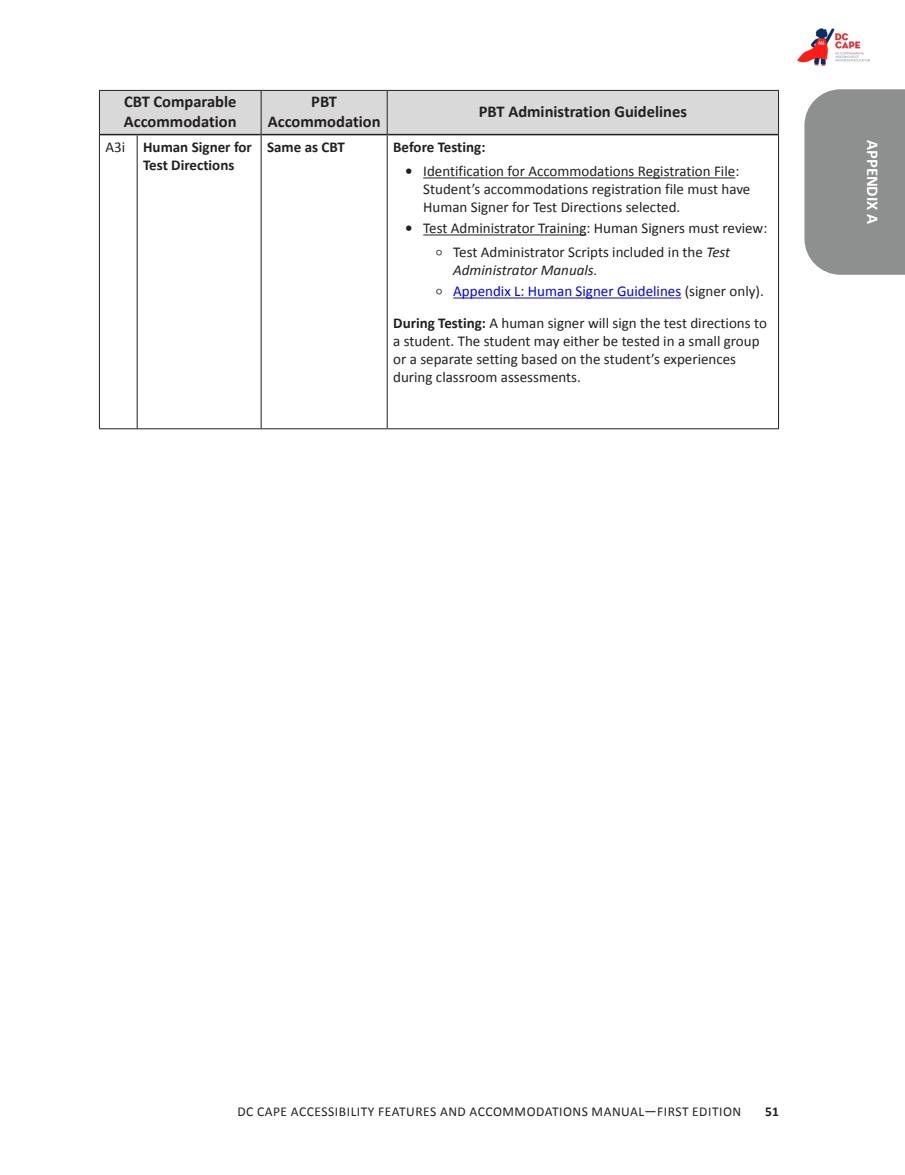
<style>
.page{position:relative;width:905px;height:1175px;background:#fff}
.page>*{position:absolute;margin:0;border:0;box-sizing:border-box;transform-origin:0 0}
.Table_Head{font:700 16.5px/19.8px "Calibri";color:#231f20}
.t1{font:700 16.5px "Calibri";color:#fff}
.Table_Text{font:15px/18px "Calibri";color:#231f20}
.t2{font:15px "Calibri";color:#00f}
.Table_Text-2{font:700 15px/18px "Calibri";color:#231f20}
.Table_Text_-_2pt_space_after{font:700 15px "Calibri";color:#231f20}
.t3{font:13.5px "Calibri";letter-spacing:.04em;color:#231f20}
.t4{font:700 13.5px "Calibri";color:#231f20}
.s1{font-weight:700}
.s2{font-size:22.5px}
.s3{font-style:italic}
.s4{font-size:22.5px;color:#231f20}
.s5{color:#231f20}
</style>
<div class="page">
<svg style="left:804px;top:89px;width:100px;height:186px;background:#939594"></svg>
<img style="left:797px;top:28px;width:73px;height:38px">
<div style="left:100px;top:91px;width:678px;height:43px;background:#d9d9d9"></div>
<hr style="left:99px;top:90px;width:38px;height:1px;background:#231f20">
<hr style="left:99px;top:91px;width:1px;height:44px;background:#231f20">
<hr style="left:137px;top:90px;width:124px;height:1px;background:#231f20">
<hr style="left:261px;top:90px;width:126px;height:1px;background:#231f20">
<hr style="left:261px;top:91px;width:1px;height:44px;background:#231f20">
<hr style="left:387px;top:90px;width:391px;height:1px;background:#231f20">
<hr style="left:387px;top:91px;width:1px;height:43px;background:#231f20">
<hr style="left:778px;top:91px;width:1px;height:44px;background:#231f20">
<hr style="left:99px;top:135px;width:1px;height:293px;background:#231f20">
<hr style="left:137px;top:135px;width:1px;height:293px;background:#231f20">
<hr style="left:261px;top:135px;width:1px;height:293px;background:#231f20">
<hr style="left:387px;top:135px;width:1px;height:293px;background:#231f20">
<hr style="left:778px;top:135px;width:1px;height:293px;background:#231f20">
<hr style="left:99px;top:428px;width:38px;height:1px;background:#231f20">
<hr style="left:137px;top:428px;width:124px;height:1px;background:#231f20">
<hr style="left:261px;top:428px;width:126px;height:1px;background:#231f20">
<hr style="left:387px;top:428px;width:391px;height:1px;background:#231f20">
<hr style="left:261px;top:134px;width:126px;height:1px;background:#231f20">
<hr style="left:387px;top:134px;width:391px;height:1px;background:#231f20">
<hr style="left:100px;top:134px;width:37px;height:1px;background:#231f20">
<hr style="left:137px;top:134px;width:124px;height:1px;background:#231f20">
<hr style="left:423px;top:177px;width:312px;height:1px;background:#231f20">
<hr style="left:423px;top:234px;width:163px;height:1px;background:#231f20">
<hr style="left:453px;top:297px;width:228px;height:1px;background:#00f">
<p class="Table_Head" style="left:124px;top:91px;width:114px">CBT Comparable<br>Accommodation</p>
<p class="Table_Head" style="left:268px;top:91px;width:114px;text-align:center">PBT<br>Accommodation</p>
<p class="Table_Head" style="left:479px;top:101px;width:210px">PBT Administration Guidelines</p>
<p class="Table_Text" style="left:105px;top:138px;width:21px">A3i</p>
<p class="Table_Text-2" style="left:143px;top:138px;width:110px">Human Signer for<br>Test Directions</p>
<p class="Table_Text-2" style="left:267px;top:138px;width:79px">Same as CBT</p>
<p class="Table_Text_-_2pt_space_after" style="left:393px;top:137px;width:94px">Before Testing:</p>
<p class="Table_Text" style="left:423px;top:162px;width:329px;text-indent:-18px"><span class="s1">•</span> Identification for Accommodations Registration File:<br>Student’s accommodations registration file must have<br>Human Signer for Test Directions selected.</p>
<p class="Table_Text" style="left:405px;top:219px;width:363px"><span class="s1">•</span> Test Administrator Training: Human Signers must review:</p>
<p class="Table_Text" style="left:453px;top:243px;width:278px;text-indent:-18px"><span class="s2">◦</span> Test Administrator Scripts included in the <span class="s3">Test<br>Administrator Manuals.</span></p>
<p class="t2" style="left:435px;top:281px;width:330px"><span class="s4">◦</span> Appendix L: Human Signer Guidelines <span class="s5">(signer only).</span></p>
<p class="Table_Text" style="left:393px;top:313px;width:375px"><span class="s1">During Testing:</span> A human signer will sign the test directions to a student. The student may either be tested in a small group or a separate setting based on the student’s experiences during classroom assessments.</p>
<p class="t1" style="left:884px;top:140px;width:86px;rotate:90deg">APPENDIX A</p>
<p class="t3" style="left:237px;top:1102px;width:505px">DC CAPE ACCESSIBILITY FEATURES AND ACCOMMODATIONS MANUAL—FIRST EDITION</p>
<p class="t4" style="left:765px;top:1102px;width:15px">51</p>
</div>
